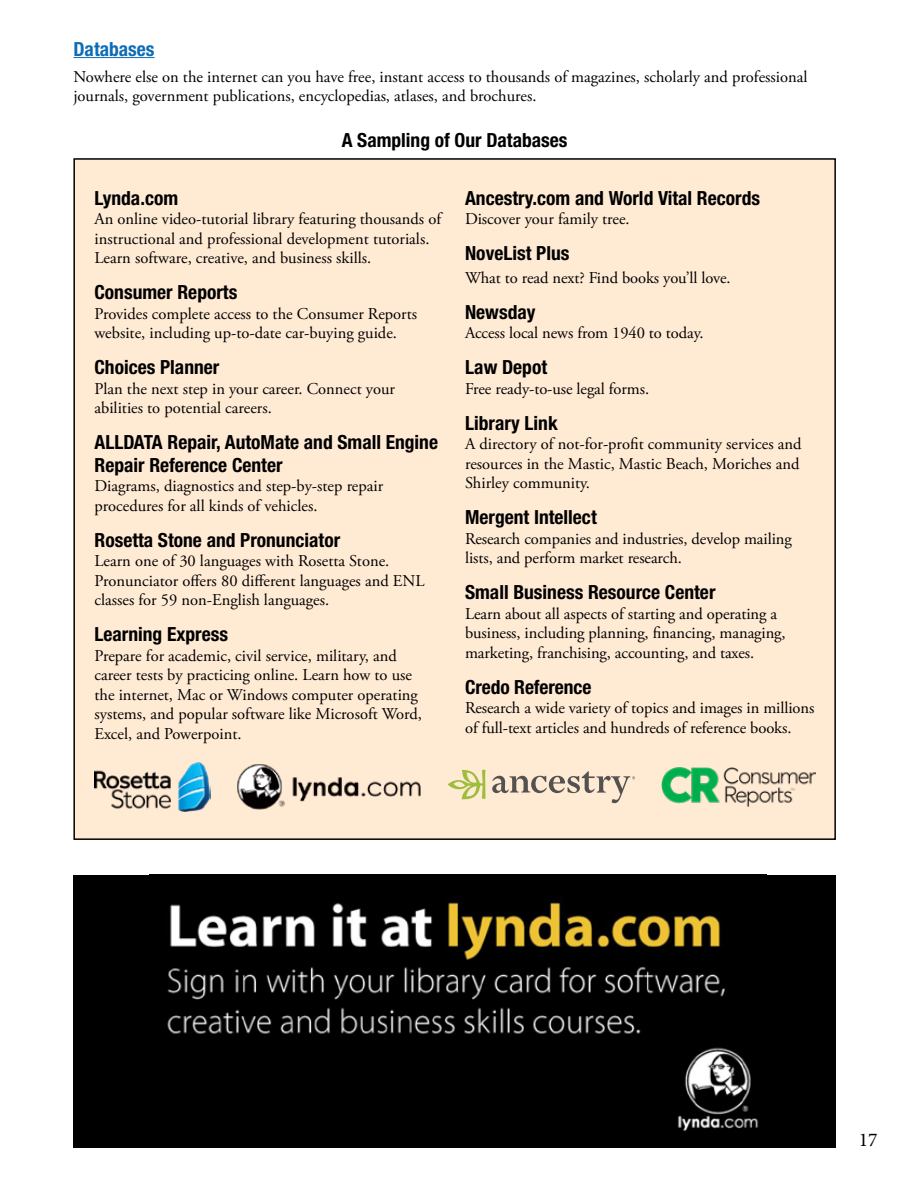
<style>
.page{position:relative;width:918px;height:1188px;background:#fff}
.page>*{position:absolute;margin:0;border:0;box-sizing:border-box;transform-origin:0 0}
.t1{font:700 condensed 19.5px/22.5px "Helvetica Neue";color:#000}
.t2{font:700 condensed 19.5px "Helvetica Neue";color:#0d6cb6}
.t3{font:19.5px "Minion Pro";color:#000}
.t4{font:16.5px/19.5px "Adobe Garamond Pro";color:#000}
</style>
<div class="page">
<hr style="left:73px;top:57px;width:82px;height:1px;background:#0d6cb6">
<div style="left:74px;top:159px;width:761px;height:680px;background:#ffead4"></div>
<div style="left:73px;top:875px;width:763px;height:273px;background:#000"></div>
<img style="left:167px;top:897px;width:592px;height:234px">
<svg style="left:448px;top:770px;width:38px;height:30px"></svg>
<svg style="left:492px;top:771px;width:143px;height:32px"></svg>
<img style="left:94px;top:762px;width:116px;height:50px">
<img style="left:662px;top:767px;width:153px;height:40px">
<img style="left:237px;top:764px;width:184px;height:46px">
<p class="t2" style="left:73px;top:37px;width:83px">Databases</p>
<p class="t4" style="left:73px;top:67px;width:736px">Nowhere else on the internet can you have free, instant access to thousands of magazines, scholarly and professional journals, government publications, encyclopedias, atlases, and brochures.</p>
<p class="t1" style="left:342px;top:128px;width:227px">A Sampling of Our Databases</p>
<p class="t1" style="left:94px;top:186px;width:85px">Lynda.com</p>
<p class="t4" style="left:94px;top:210px;width:348px">An online video-tutorial library featuring thousands of instructional and professional development tutorials.<br>Learn software, creative, and business skills.</p>
<p class="t1" style="left:94px;top:281px;width:144px">Consumer Reports</p>
<p class="t4" style="left:94px;top:304px;width:324px">Provides complete access to the Consumer Reports website, including up-to-date car-buying guide.</p>
<p class="t1" style="left:94px;top:356px;width:126px">Choices Planner</p>
<p class="t4" style="left:94px;top:379px;width:302px">Plan the next step in your career. Connect your abilities to potential careers.</p>
<p class="t1" style="left:94px;top:431px;width:345px">ALLDATA Repair, AutoMate and Small Engine<br>Repair Reference Center</p>
<p class="t4" style="left:94px;top:477px;width:290px">Diagrams, diagnostics and step-by-step repair procedures for all kinds of vehicles.</p>
<p class="t1" style="left:94px;top:528px;width:247px">Rosetta Stone and Pronunciator</p>
<p class="t4" style="left:94px;top:552px;width:332px">Learn one of 30 languages with Rosetta Stone.<br>Pronunciator offers 80 different languages and ENL classes for 59 non-English languages.</p>
<p class="t1" style="left:94px;top:623px;width:135px">Learning Express</p>
<p class="t4" style="left:94px;top:646px;width:329px">Prepare for academic, civil service, military, and career tests by practicing online. Learn how to use the internet, Mac or Windows computer operating systems, and popular software like Microsoft Word, Excel, and Powerpoint.</p>
<p class="t1" style="left:465px;top:186px;width:297px">Ancestry.com and World Vital Records</p>
<p class="t4" style="left:465px;top:210px;width:166px">Discover your family tree.</p>
<p class="t1" style="left:465px;top:242px;width:106px">NoveList Plus</p>
<p class="t4" style="left:465px;top:268px;width:267px">What to read next? Find books you’ll love.</p>
<p class="t1" style="left:465px;top:300px;width:72px">Newsday</p>
<p class="t4" style="left:465px;top:324px;width:240px">Access local news from 1940 to today.</p>
<p class="t1" style="left:465px;top:356px;width:84px">Law Depot</p>
<p class="t4" style="left:465px;top:379px;width:186px">Free ready-to-use legal forms.</p>
<p class="t1" style="left:465px;top:411px;width:94px">Library Link</p>
<p class="t4" style="left:465px;top:435px;width:338px">A directory of not-for-profit community services and resources in the Mastic, Mastic Beach, Moriches and<br>Shirley community.</p>
<p class="t1" style="left:465px;top:506px;width:133px">Mergent Intellect</p>
<p class="t4" style="left:465px;top:529px;width:328px">Research companies and industries, develop mailing lists, and perform market research.</p>
<p class="t1" style="left:465px;top:581px;width:252px">Small Business Resource Center</p>
<p class="t4" style="left:465px;top:604px;width:322px">Learn about all aspects of starting and operating a business, including planning, financing, managing, marketing, franchising, accounting, and taxes.</p>
<p class="t1" style="left:465px;top:675px;width:128px">Credo Reference</p>
<p class="t4" style="left:465px;top:699px;width:351px">Research a wide variety of topics and images in millions of full-text articles and hundreds of reference books.</p>
<p class="t3" style="left:859px;top:1127px;width:20px">17</p>
</div>
